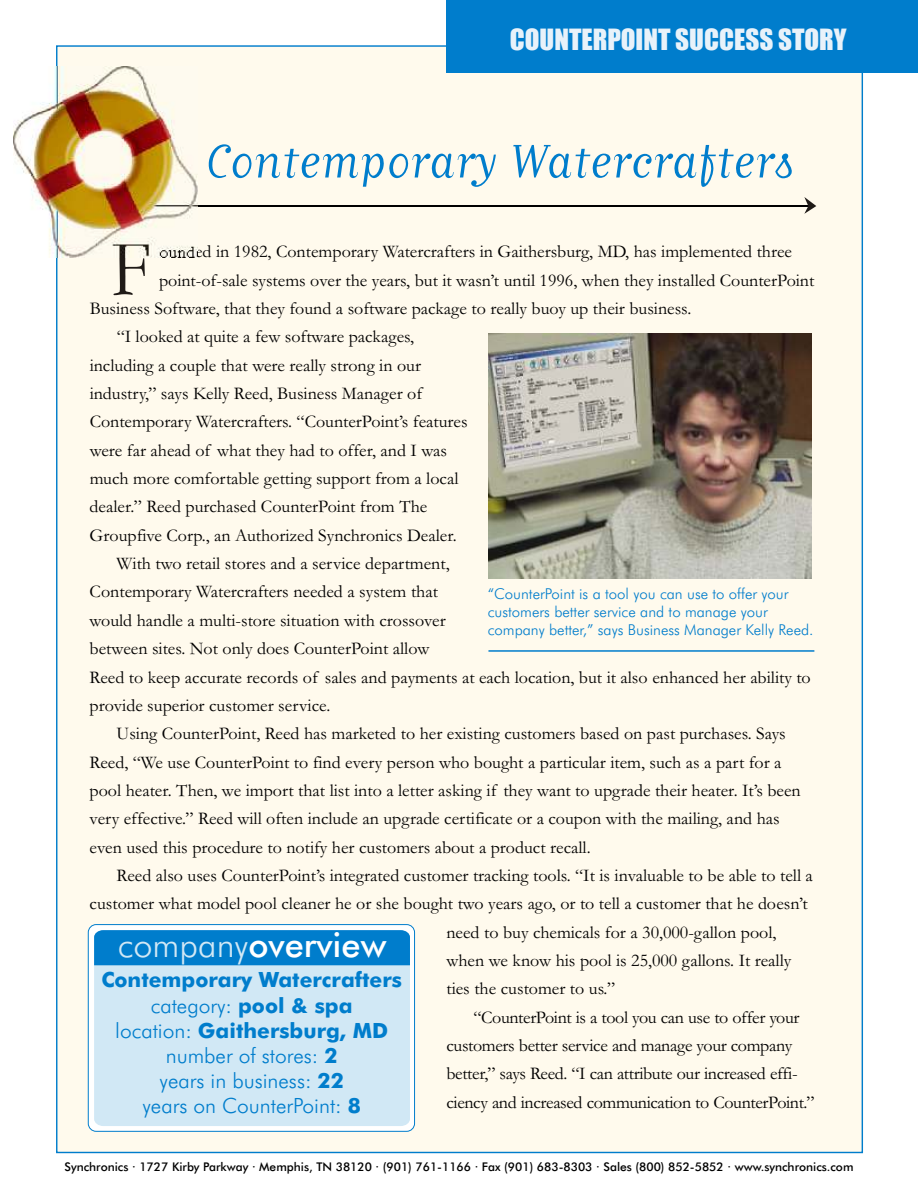
<style>
.page{position:relative;width:918px;height:1188px;background:#fff}
.page>*{position:absolute;margin:0;border:0;box-sizing:border-box;transform-origin:0 0}
.t1{font:81px "Garamond";color:#1f1a17;scale:.86 1}
.t2{font:55.2px "Matrix Script Book Lining";color:#007dcc}
.t3{font:34.35px "Futura Md BT";color:#fff}
.t4{font:27px "Impact";color:#e8f2fa}
.t5{font:21px/25.2px "Futura Lt BT";color:#007dcc;text-align:center}
.t6{font:700 21px "Futura Md BT";color:#007dcc}
.t7{font:18px "Garamond";color:#000}
.t8{font:18px "Garamond";letter-spacing:-.02em;color:#000}
.t9{font:15px/18px "Futura Lt BT";color:#007dcc}
.t10{font:12px "Futura Md BT";color:#000}
.s1{font-family:"Futura Lt BT";color:#d1e8f5}
.s2{font-family:"Futura Md BT";font-weight:700}
.s3{font-family:"Futura Lt BT";font-weight:400}
</style>
<div class="page">
<div style="left:56px;top:45px;width:807px;height:1108px;background:#fffaed;border:1px solid #007dcc"></div>
<div style="left:446px;top:0;width:472px;height:73px;background:#007dcc"></div>
<hr style="left:56px;top:205px;width:752px;height:2px;background:#000">
<svg style="left:804px;top:197px;width:12px;height:17px"></svg>
<hr style="left:488px;top:650px;width:326px;height:2px;background:#007dcc">
<img style="left:488px;top:333px;width:323px;height:246px">
<img style="left:13px;top:67px;width:184px;height:191px">
<div style="left:88px;top:924px;width:327px;height:207px;background:#fff;border:1px solid #007dcc;border-radius:8px"></div>
<div style="left:94px;top:965px;width:316px;height:161px;background:#d1e8f5"></div>
<div style="left:94px;top:930px;width:316px;height:35px;background:#007dcc"></div>
<h3 class="t4" style="left:510px;top:28px;width:338px">COUNTERPOINT SUCCESS STORY</h3>
<h2 class="t2" style="left:205px;top:132px;width:591px">Contemporary Watercrafters</h2>
<h1 class="t1" style="left:112px;top:241px;width:47px">F</h1>
<p class="t7" style="left:159px;top:245px;width:635px">ounded in 1982, Contemporary Watercrafters in Gaithersburg, MD, has implemented three</p>
<p class="t7" style="left:159px;top:274px;width:657px">point-of-sale systems over the years, but it wasn’t until 1996, when they installed CounterPoint</p>
<p class="t7" style="left:90px;top:302px;width:603px">Business Software, that they found a software package to really buoy up their business.</p>
<p class="t7" style="left:117px;top:331px;width:299px">“I looked at quite a few software packages,</p>
<p class="t7" style="left:90px;top:359px;width:333px">including a couple that were really strong in our</p>
<p class="t7" style="left:90px;top:387px;width:334px">industry,” says Kelly Reed, Business Manager of</p>
<p class="t7" style="left:90px;top:416px;width:379px">Contemporary Watercrafters. “CounterPoint’s features</p>
<p class="t7" style="left:90px;top:444px;width:359px">were far ahead of what they had to offer, and I was</p>
<p class="t7" style="left:90px;top:472px;width:370px">much more comfortable getting support from a local</p>
<p class="t7" style="left:90px;top:501px;width:339px">dealer.” Reed purchased CounterPoint from The</p>
<p class="t7" style="left:90px;top:529px;width:368px">Groupfive Corp., an Authorized Synchronics Dealer.</p>
<p class="t7" style="left:117px;top:557px;width:335px">With two retail stores and a service department,</p>
<p class="t7" style="left:90px;top:586px;width:350px">Contemporary Watercrafters needed a system that</p>
<p class="t7" style="left:90px;top:614px;width:358px">would handle a multi-store situation with crossover</p>
<p class="t7" style="left:90px;top:642px;width:341px">between sites. Not only does CounterPoint allow</p>
<p class="t7" style="left:90px;top:671px;width:723px">Reed to keep accurate records of sales and payments at each location, but it also enhanced her ability to</p>
<p class="t7" style="left:90px;top:699px;width:242px">provide superior customer service.</p>
<p class="t7" style="left:117px;top:727px;width:671px">Using CounterPoint, Reed has marketed to her existing customers based on past purchases. Says</p>
<p class="t7" style="left:90px;top:756px;width:693px">Reed, “We use CounterPoint to find every person who bought a particular item, such as a part for a</p>
<p class="t7" style="left:90px;top:784px;width:713px">pool heater. Then, we import that list into a letter asking if they want to upgrade their heater. It’s been</p>
<p class="t7" style="left:90px;top:812px;width:692px">very effective.” Reed will often include an upgrade certificate or a coupon with the mailing, and has</p>
<p class="t7" style="left:90px;top:841px;width:503px">even used this procedure to notify her customers about a product recall.</p>
<p class="t7" style="left:117px;top:869px;width:698px">Reed also uses CounterPoint’s integrated customer tracking tools. “It is invaluable to be able to tell a</p>
<p class="t7" style="left:90px;top:898px;width:720px">customer what model pool cleaner he or she bought two years ago, or to tell a customer that he doesn’t</p>
<p class="t7" style="left:446px;top:926px;width:331px">need to buy chemicals for a 30,000-gallon pool,</p>
<p class="t7" style="left:446px;top:954px;width:346px">when we know his pool is 25,000 gallons. It really</p>
<p class="t7" style="left:446px;top:983px;width:170px">ties the customer to us.”</p>
<p class="t8" style="left:473px;top:1011px;width:328px">“CounterPoint is a tool you can use to offer your</p>
<p class="t8" style="left:446px;top:1039px;width:347px">customers better service and manage your company</p>
<p class="t8" style="left:446px;top:1068px;width:353px">better,” says Reed. “I can attribute our increased effi-</p>
<p class="t8" style="left:446px;top:1096px;width:370px">ciency and increased communication to CounterPoint.”</p>
<p class="t9" style="left:488px;top:586px;width:327px">“CounterPoint is a tool you can use to offer your customers better service and to manage your company better,” says Business Manager Kelly Reed.</p>
<h3 class="t3" style="left:118px;top:930px;width:270px"><span class="s1">company</span>overview</h3>
<p class="t6" style="left:101px;top:971px;width:302px">Contemporary Watercrafters</p>
<p class="t5" style="left:151px;top:995px;width:203px">category: <span class="s2">pool &amp; spa</span></p>
<p class="t6" style="left:115px;top:1022px;width:274px"><span class="s3">location:</span> Gaithersburg, MD</p>
<p class="t5" style="left:143px;top:1045px;width:220px">number of stores: <span class="s2">2 </span>years in business: <span class="s2">22 </span>years on CounterPoint: <span class="s2">8</span></p>
<p class="t10" style="left:64px;top:1162px;width:791px">Synchronics · 1727 Kirby Parkway · Memphis, TN 38120 · (901) 761-1166 · Fax (901) 683-8303 · Sales (800) 852-5852 · www.synchronics.com</p>
</div>
